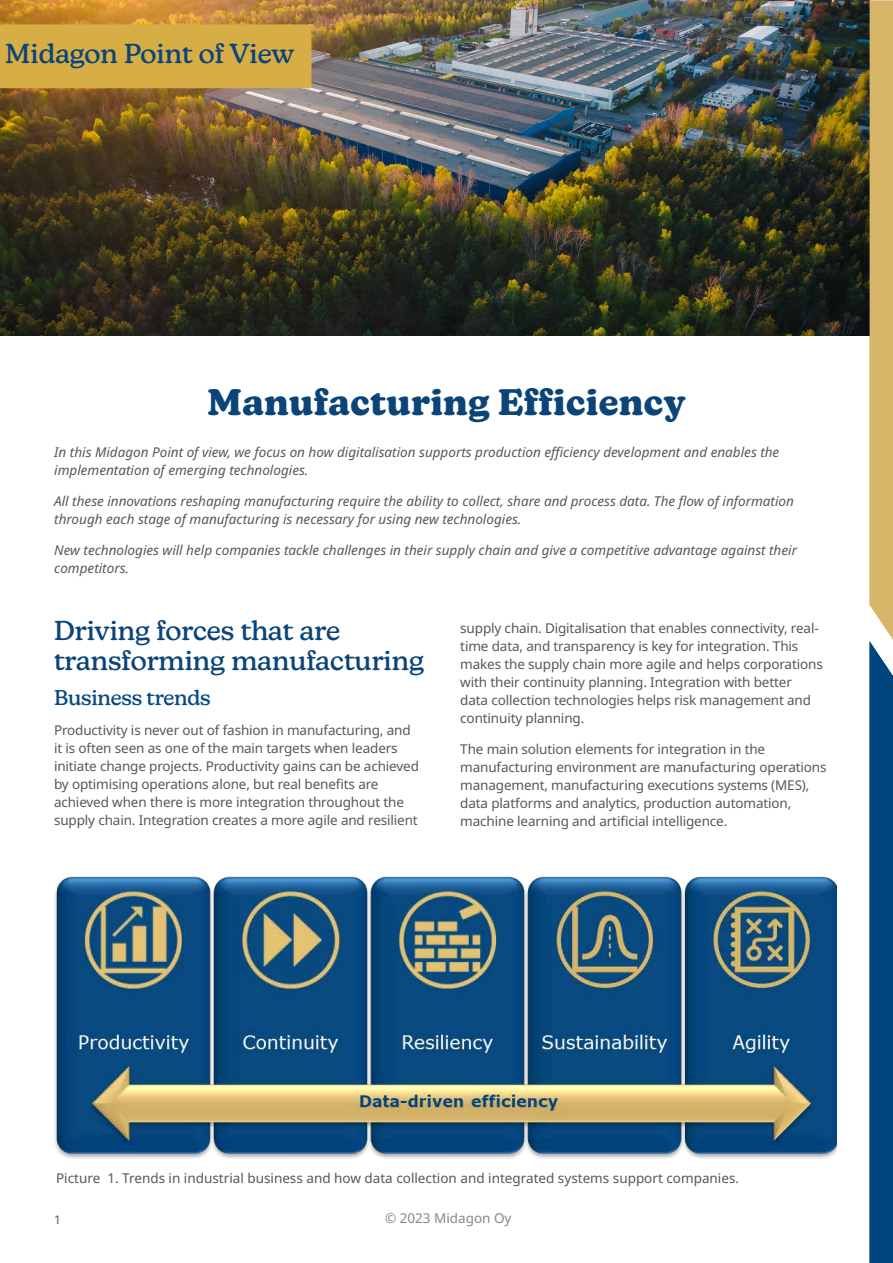
<style>
.page{position:relative;width:893px;height:1263px;background:#fff}
.page>*{position:absolute;margin:0;border:0;box-sizing:border-box;transform-origin:0 0}
.t1{font:700 36px "New Kansas";letter-spacing:.01em;color:#0a4479}
.t2{font:500 27px/30px "New Kansas";color:#0a4479}
.t3{font:500 21px "New Kansas";letter-spacing:-.01em;color:#0b4982}
.t4{font:13.5px/18px "Noto Sans";letter-spacing:-.01em;color:#575756}
.t5{font:italic 13.5px/18px "Noto Sans";color:#575756}
.t6{font:13.5px "Noto Sans";color:#878787}
.t7{font:12px "Noto Sans";color:#575756}
</style>
<div class="page">
<img style="left:0;top:0;width:870px;height:336px">
<svg style="left:870px;top:1px;width:23px;height:1262px"></svg>
<div style="left:1px;top:25px;width:310px;height:62px;background:#d7ad45"></div>
<div style="left:0;top:24px;width:311px;height:64px;border:2px solid #d7ad45"></div>
<img style="left:55px;top:876px;width:782px;height:283px">
<h2 class="t2" style="left:5px;top:39px;width:290px">Midagon Point of View</h2>
<h1 class="t1" style="left:208px;top:380px;width:479px">Manufacturing Efficiency</h1>
<p class="t5" style="left:54px;top:444px;width:727px">In this Midagon Point of view, we focus on how digitalisation supports production efficiency development and enables the implementation of emerging technologies.</p>
<p class="t5" style="left:54px;top:492px;width:741px">All these innovations reshaping manufacturing require the ability to collect, share and process data. The flow of information through each stage of manufacturing is necessary for using new technologies.</p>
<p class="t5" style="left:54px;top:541px;width:744px">New technologies will help companies tackle challenges in their supply chain and give a competitive advantage against their competitors.</p>
<h2 class="t2" style="left:54px;top:615px;width:372px">Driving forces that are transforming manufacturing</h2>
<h3 class="t3" style="left:54px;top:685px;width:158px">Business trends</h3>
<p class="t4" style="left:54px;top:722px;width:366px">Productivity is never out of fashion in manufacturing, and it is often seen as one of the main targets when leaders initiate change projects. Productivity gains can be achieved by optimising operations alone, but real benefits are achieved when there is more integration throughout the supply chain. Integration creates a more agile and resilient</p>
<p class="t4" style="left:460px;top:619px;width:364px">supply chain. Digitalisation that enables connectivity, real&shy;time data, and transparency is key for integration. This makes the supply chain more agile and helps corporations with their continuity planning. Integration with better data collection technologies helps risk management and continuity planning.</p>
<p class="t4" style="left:460px;top:740px;width:368px">The main solution elements for integration in the manufacturing environment are manufacturing operations management, manufacturing executions systems (MES), data platforms and analytics, production automation, machine learning and artificial intelligence.</p>
<p class="t4" style="left:56px;top:1169px;width:684px">Picture 1. Trends in industrial business and how data collection and integrated systems support companies.</p>
<p class="t7" style="left:54px;top:1213px;width:8px">1</p>
<p class="t6" style="left:385px;top:1211px;width:128px">© 2023 Midagon Oy</p>
</div>
